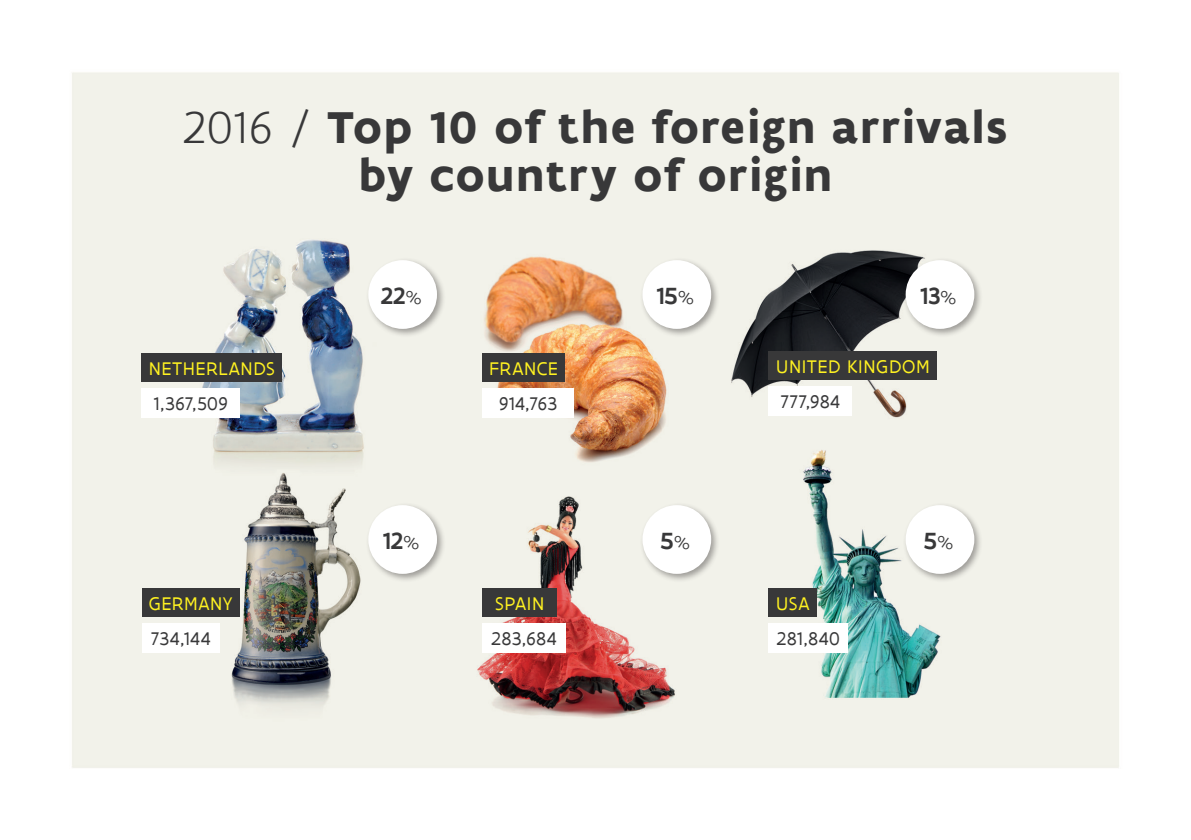
<style>
.page{position:relative;width:1191px;height:840px;background:#fff}
.page>*{position:absolute;margin:0;border:0;box-sizing:border-box;transform-origin:0 0}
.t1{font:700 48px/48px "Flanders Art Sans";letter-spacing:.03em;color:#383839;text-align:center}
.t2{font:500 25.2px "Flanders Art Sans";color:#383839}
.t3{font:19.8px "Flanders Art Sans";letter-spacing:.03em;color:#fff221}
.t4{font:19.8px "Flanders Art Sans";letter-spacing:.03em;color:#383839}
.s1{font-weight:300}
.s2{font-weight:300;font-size:20px}
</style>
<div class="page">
<img style="left:72px;top:72px;width:1047px;height:696px">
<div style="left:365px;top:256px;width:81px;height:81px;background:#231f20;opacity:.41"></div>
<div style="left:368px;top:260px;width:69px;height:69px;background:#fff;border-radius:50%"></div>
<div style="left:639px;top:256px;width:81px;height:81px;background:#231f20;opacity:.41"></div>
<div style="left:642px;top:260px;width:69px;height:69px;background:#fff;border-radius:50%"></div>
<div style="left:902px;top:256px;width:81px;height:81px;background:#231f20;opacity:.41"></div>
<div style="left:905px;top:260px;width:69px;height:69px;background:#fff;border-radius:50%"></div>
<div style="left:365px;top:501px;width:81px;height:81px;background:#231f20;opacity:.41"></div>
<div style="left:368px;top:505px;width:69px;height:68px;background:#fff;border-radius:50%"></div>
<div style="left:639px;top:501px;width:81px;height:81px;background:#231f20;opacity:.41"></div>
<div style="left:642px;top:505px;width:69px;height:68px;background:#fff;border-radius:50%"></div>
<div style="left:902px;top:501px;width:81px;height:81px;background:#231f20;opacity:.41"></div>
<div style="left:905px;top:505px;width:69px;height:68px;background:#fff;border-radius:50%"></div>
<div style="left:142px;top:588px;width:97px;height:29px;background:#383839"></div>
<div style="left:142px;top:622px;width:78px;height:30px;background:#fff"></div>
<div style="left:142px;top:353px;width:140px;height:29px;background:#383839"></div>
<div style="left:142px;top:388px;width:98px;height:29px;background:#fff"></div>
<div style="left:482px;top:353px;width:82px;height:29px;background:#383839"></div>
<div style="left:482px;top:388px;width:92px;height:29px;background:#fff"></div>
<div style="left:768px;top:351px;width:168px;height:29px;background:#383839"></div>
<div style="left:768px;top:386px;width:84px;height:29px;background:#fff"></div>
<div style="left:768px;top:588px;width:48px;height:29px;background:#383839"></div>
<div style="left:768px;top:622px;width:80px;height:30px;background:#fff"></div>
<div style="left:482px;top:588px;width:75px;height:29px;background:#383839"></div>
<div style="left:482px;top:622px;width:84px;height:30px;background:#fff"></div>
<p class="t1" style="left:183px;top:104px;width:825px"><span class="s1">2016 /</span> Top 10 of the foreign arrivals by country of origin</p>
<p class="t3" style="left:149px;top:356px;width:128px">NETHERLANDS</p>
<p class="t4" style="left:154px;top:391px;width:75px">1,367,509</p>
<p class="t3" style="left:149px;top:591px;width:85px">GERMANY</p>
<p class="t4" style="left:151px;top:625px;width:61px">734,144</p>
<p class="t2" style="left:381px;top:280px;width:42px">22<span class="s2">%</span></p>
<p class="t2" style="left:657px;top:280px;width:39px">15<span class="s2">%</span></p>
<p class="t2" style="left:920px;top:280px;width:38px">13<span class="s2">%</span></p>
<p class="t3" style="left:489px;top:356px;width:70px">FRANCE</p>
<p class="t4" style="left:499px;top:391px;width:60px">914,763</p>
<p class="t3" style="left:775px;top:354px;width:156px">UNITED KINGDOM</p>
<p class="t4" style="left:780px;top:389px;width:61px">777,984</p>
<p class="t2" style="left:383px;top:524px;width:38px">12<span class="s2">%</span></p>
<p class="t2" style="left:660px;top:524px;width:31px">5<span class="s2">%</span></p>
<p class="t2" style="left:923px;top:524px;width:31px">5<span class="s2">%</span></p>
<p class="t3" style="left:495px;top:591px;width:51px">SPAIN</p>
<p class="t4" style="left:491px;top:625px;width:66px">283,684</p>
<p class="t3" style="left:775px;top:591px;width:36px">USA</p>
<p class="t4" style="left:777px;top:625px;width:64px">281,840</p>
</div>
